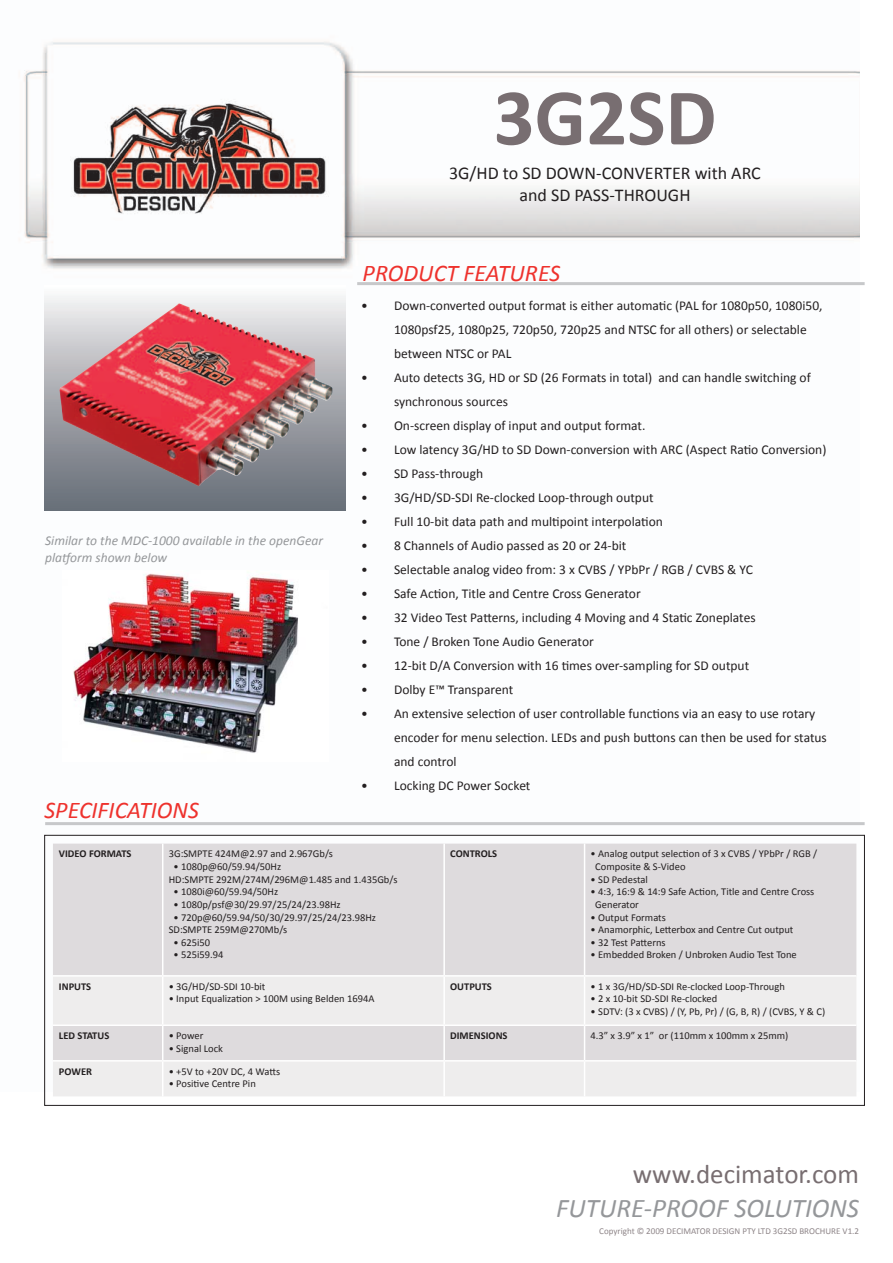
<style>
.page{position:relative;width:893px;height:1263px;background:#fff}
.page>*{position:absolute;margin:0;border:0;box-sizing:border-box;transform-origin:0 0}
.t1{font:700 81px "Calibri";color:#786e71}
.t2{font:italic 27px "Calibri";color:#95979a}
.t3{font:27px "Calibri";color:#786e71}
.t4{font:italic 24px "Calibri";color:#ee322d}
.t5{font:18px "Calibri";color:#231f20}
.t6{font:13.5px "Calibri";color:#231f20}
.t7{font:italic 13.5px/16.2px "Calibri";color:#95979a}
.t8{font:10.5px/12.6px "Calibri";color:#231f20}
.t9{font:700 10.5px "Calibri";color:#231f20}
.t10{font:9px "Calibri";color:#8e8588}
</style>
<div class="page">
<img style="left:24px;top:41px;width:835px;height:1019px">
<div style="left:53px;top:844px;width:803px;height:131px;background:#dedbdd"></div>
<svg style="left:53px;top:976px;width:803px;height:120px;background:#e9e7e8"></svg>
<hr style="left:162px;top:844px;width:1px;height:131px;background:#fff">
<hr style="left:443px;top:844px;width:2px;height:131px;background:#fff">
<hr style="left:584px;top:844px;width:1px;height:131px;background:#fff">
<hr style="left:53px;top:975px;width:110px;height:1px;background:#fff">
<hr style="left:163px;top:975px;width:281px;height:1px;background:#fff">
<hr style="left:162px;top:976px;width:1px;height:48px;background:#fff">
<hr style="left:444px;top:975px;width:141px;height:1px;background:#fff">
<hr style="left:443px;top:976px;width:2px;height:48px;background:#fff">
<hr style="left:585px;top:975px;width:271px;height:1px;background:#fff">
<hr style="left:584px;top:976px;width:1px;height:48px;background:#fff">
<hr style="left:53px;top:1024px;width:110px;height:2px;background:#fff">
<hr style="left:163px;top:1024px;width:281px;height:2px;background:#fff">
<hr style="left:162px;top:1026px;width:1px;height:34px;background:#fff">
<hr style="left:444px;top:1024px;width:141px;height:2px;background:#fff">
<hr style="left:443px;top:1026px;width:2px;height:34px;background:#fff">
<hr style="left:585px;top:1024px;width:271px;height:2px;background:#fff">
<hr style="left:584px;top:1026px;width:1px;height:34px;background:#fff">
<hr style="left:53px;top:1060px;width:110px;height:1px;background:#fff">
<hr style="left:163px;top:1060px;width:281px;height:1px;background:#fff">
<hr style="left:162px;top:1061px;width:1px;height:35px;background:#fff">
<hr style="left:444px;top:1060px;width:141px;height:1px;background:#fff">
<hr style="left:443px;top:1061px;width:2px;height:35px;background:#fff">
<hr style="left:585px;top:1060px;width:271px;height:1px;background:#fff">
<hr style="left:584px;top:1061px;width:1px;height:35px;background:#fff">
<hr style="left:45px;top:822px;width:820px;height:3px;background:#c7c8ca">
<hr style="left:357px;top:282px;width:508px;height:3px;background:#c7c8ca">
<img style="left:63px;top:570px;width:266px;height:191px">
<div style="left:45px;top:285px;width:301px;height:226px;background:linear-gradient(to bottom,#f6f4f5,#626872)"></div>
<img style="left:59px;top:304px;width:274px;height:182px">
<p class="t1" style="left:493px;top:67px;width:225px">3G2SD</p>
<p class="t5" style="left:449px;top:162px;width:313px">3G/HD to SD DOWN-CONVERTER with ARC</p>
<p class="t5" style="left:519px;top:183px;width:172px">and SD PASS-THROUGH</p>
<p class="t7" style="left:45px;top:532px;width:279px">Similar to the MDC-1000 available in the openGear platform shown below</p>
<p class="t4" style="left:44px;top:795px;width:156px">SPECIFICATIONS</p>
<p class="t4" style="left:363px;top:258px;width:199px">PRODUCT FEATURES</p>
<p class="t6" style="left:361px;top:297px;width:463px">• Down-converted output format is either automatic (PAL for 1080p50, 1080i50,</p>
<p class="t6" style="left:394px;top:321px;width:414px">1080psf25, 1080p25, 720p50, 720p25 and NTSC for all others) or selectable</p>
<p class="t6" style="left:394px;top:345px;width:119px">between NTSC or PAL</p>
<p class="t6" style="left:361px;top:369px;width:451px">• Auto detects 3G, HD or SD (26 Formats in total) and can handle switching of</p>
<p class="t6" style="left:394px;top:393px;width:115px">synchronous sources</p>
<p class="t6" style="left:361px;top:417px;width:286px">• On-screen display of input and output format.</p>
<p class="t6" style="left:361px;top:441px;width:467px">• Low latency 3G/HD to SD Down-conversion with ARC (Aspect Ratio Conversion)</p>
<p class="t6" style="left:361px;top:465px;width:124px">• SD Pass-through</p>
<p class="t6" style="left:361px;top:489px;width:294px">• 3G/HD/SD-SDI Re-clocked Loop-through output</p>
<p class="t6" style="left:361px;top:513px;width:303px">• Full 10-bit data path and multipoint interpolation</p>
<p class="t6" style="left:361px;top:537px;width:267px">• 8 Channels of Audio passed as 20 or 24-bit</p>
<p class="t6" style="left:361px;top:561px;width:393px">• Selectable analog video from: 3 x CVBS / YPbPr / RGB / CVBS &amp; YC</p>
<p class="t6" style="left:361px;top:585px;width:281px">• Safe Action, Title and Centre Cross Generator</p>
<p class="t6" style="left:361px;top:609px;width:396px">• 32 Video Test Patterns, including 4 Moving and 4 Static Zoneplates</p>
<p class="t6" style="left:361px;top:633px;width:234px">• Tone / Broken Tone Audio Generator</p>
<p class="t6" style="left:361px;top:657px;width:390px">• 12-bit D/A Conversion with 16 times over-sampling for SD output</p>
<p class="t6" style="left:361px;top:681px;width:154px">• Dolby E™ Transparent</p>
<p class="t6" style="left:361px;top:705px;width:456px">• An extensive selection of user controllable functions via an easy to use rotary</p>
<p class="t6" style="left:394px;top:729px;width:434px">encoder for menu selection. LEDs and push buttons can then be used for status</p>
<p class="t6" style="left:394px;top:753px;width:64px">and control</p>
<p class="t6" style="left:361px;top:777px;width:171px">• Locking DC Power Socket</p>
<p class="t9" style="left:59px;top:847px;width:74px">VIDEO FORMATS</p>
<p class="t8" style="left:169px;top:847px;width:166px">3G:SMPTE 424M@2.97 and 2.967Gb/s</p>
<p class="t8" style="left:173px;top:860px;width:109px">• 1080p@60/59.94/50Hz</p>
<p class="t8" style="left:169px;top:872px;width:230px">HD:SMPTE 292M/274M/296M@1.485 and 1.435Gb/s</p>
<p class="t8" style="left:173px;top:885px;width:106px">• 1080i@60/59.94/50Hz</p>
<p class="t8" style="left:173px;top:898px;width:169px">• 1080p/psf@30/29.97/25/24/23.98Hz</p>
<p class="t8" style="left:169px;top:910px;width:209px;text-indent:5px">• 720p@60/59.94/50/30/29.97/25/24/23.98Hz<br>SD:SMPTE 259M@270Mb/s</p>
<p class="t8" style="left:173px;top:935px;width:38px">• 625i50</p>
<p class="t8" style="left:173px;top:948px;width:51px">• 525i59.94</p>
<p class="t9" style="left:450px;top:847px;width:49px">CONTROLS</p>
<p class="t8" style="left:591px;top:847px;width:228px">• Analog output selection of 3 x CVBS / YPbPr / RGB /</p>
<p class="t8" style="left:595px;top:860px;width:92px">Composite &amp; S-Video</p>
<p class="t8" style="left:591px;top:872px;width:59px">• SD Pedestal</p>
<p class="t8" style="left:591px;top:885px;width:225px">• 4:3, 16:9 &amp; 14:9 Safe Action, Title and Centre Cross</p>
<p class="t8" style="left:595px;top:898px;width:45px">Generator</p>
<p class="t8" style="left:591px;top:910px;width:77px">• Output Formats</p>
<p class="t8" style="left:591px;top:923px;width:204px">• Anamorphic, Letterbox and Centre Cut output</p>
<p class="t8" style="left:591px;top:935px;width:77px">• 32 Test Patterns</p>
<p class="t8" style="left:591px;top:948px;width:208px">• Embedded Broken / Unbroken Audio Test Tone</p>
<p class="t9" style="left:59px;top:980px;width:34px">INPUTS</p>
<p class="t8" style="left:169px;top:979px;width:98px">• 3G/HD/SD-SDI 10-bit</p>
<p class="t8" style="left:169px;top:992px;width:207px">• Input Equalization &gt; 100M using Belden 1694A</p>
<p class="t9" style="left:450px;top:980px;width:43px">OUTPUTS</p>
<p class="t8" style="left:591px;top:979px;width:196px">• 1 x 3G/HD/SD-SDI Re-clocked Loop-Through</p>
<p class="t8" style="left:591px;top:992px;width:128px">• 2 x 10-bit SD-SDI Re-clocked</p>
<p class="t8" style="left:591px;top:1005px;width:236px">• SDTV: (3 x CVBS) / (Y, Pb, Pr) / (G, B, R) / (CVBS, Y &amp; C)</p>
<p class="t9" style="left:59px;top:1029px;width:52px">LED STATUS</p>
<p class="t8" style="left:169px;top:1029px;width:36px">• Power</p>
<p class="t8" style="left:169px;top:1041px;width:56px">• Signal Lock</p>
<p class="t9" style="left:450px;top:1029px;width:59px">DIMENSIONS</p>
<p class="t8" style="left:591px;top:1029px;width:199px">4.3” x 3.9” x 1” or (110mm x 100mm x 25mm)</p>
<p class="t9" style="left:59px;top:1065px;width:35px">POWER</p>
<p class="t8" style="left:169px;top:1064px;width:113px">• +5V to +20V DC, 4 Watts</p>
<p class="t8" style="left:169px;top:1077px;width:89px">• Positive Centre Pin</p>
<p class="t3" style="left:633px;top:1157px;width:228px">www.decimator.com</p>
<p class="t2" style="left:556px;top:1191px;width:304px">FUTURE-PROOF SOLUTIONS</p>
<p class="t10" style="left:599px;top:1225px;width:261px">Copyright © 2009 DECIMATOR DESIGN PTY LTD 3G2SD BROCHURE V1.2</p>
</div>
